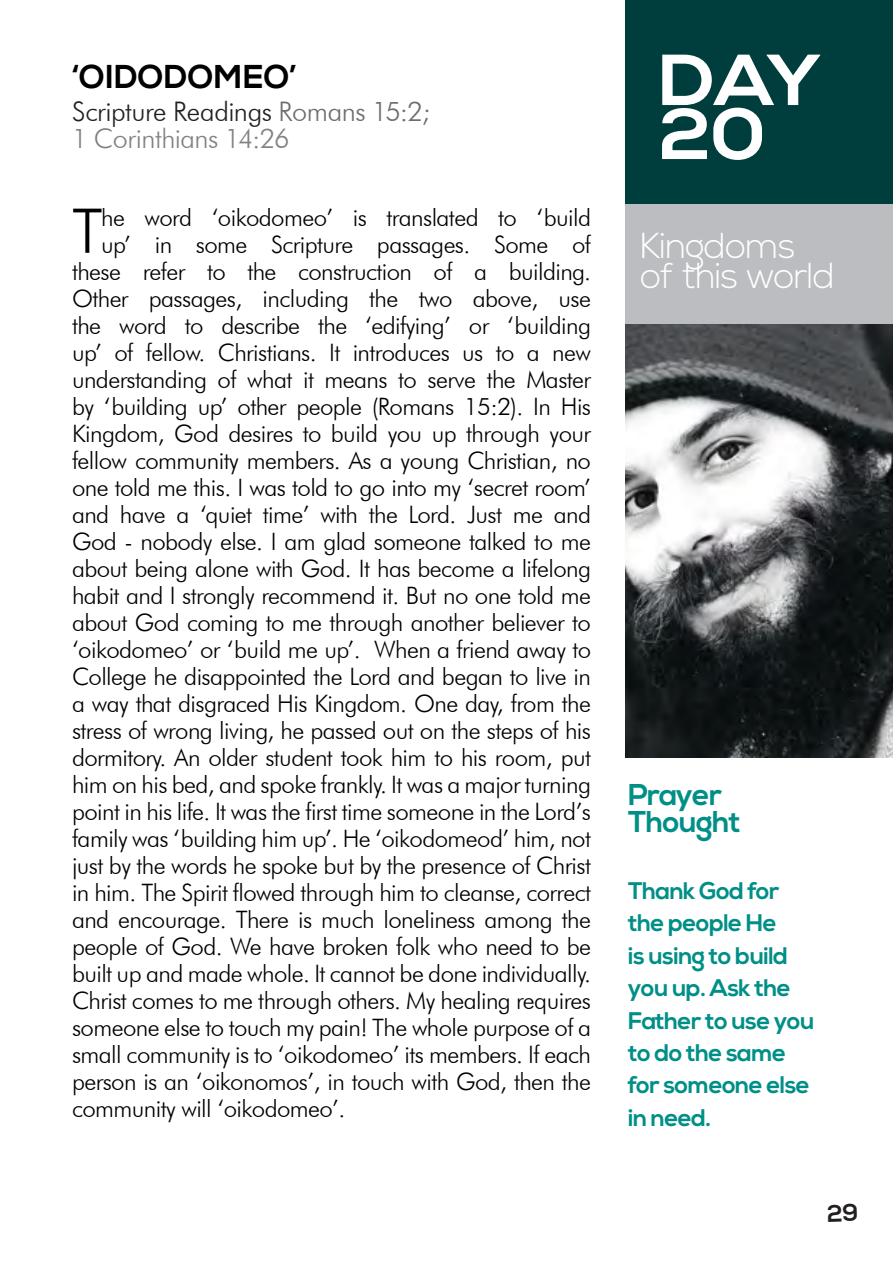
<style>
.page{position:relative;width:893px;height:1263px;background:#fff}
.page>*{position:absolute;margin:0;border:0;box-sizing:border-box;transform-origin:0 0}
.Day_Right{font:700 72px "Nexa";color:#fff;scale:1.1 1}
.Body_1st_Paragraph{font:300 61.8px "Futura BT";color:#000}
.Heading_2_-_Grey_blo{font:300 36px "Nexa";letter-spacing:-.025em;color:#fff}
.Heading_1{font:700 33px "Nexa";letter-spacing:.01em;color:#000}
.Prayer_Right_Heading{font:700 30px/27px "Nexa";letter-spacing:-.025em;color:#008f87}
.Heading_1_-_Scriptur{font:300 27px/27px "Futura BT";letter-spacing:-.02em;color:#231f20}
.Body_1st_Paragraph-2{font:300 24px "Futura BT";letter-spacing:-.025em;color:#000}
.Prayer_Right{font:700 24px/32.4px "Nexa";letter-spacing:-.025em;color:#008f87}
.s1{color:#6c6d70}
.s2{color:#808285}
</style>
<div class="page">
<div style="left:625px;top:0;width:268px;height:204px;background:#003d3d"></div>
<img style="left:625px;top:323px;width:268px;height:434px">
<div style="left:625px;top:204px;width:268px;height:119px;background:#bcbdc0"></div>
<p class="Heading_1" style="left:72px;top:57px;width:226px">‘OIDODOMEO’</p>
<p class="Heading_1_-_Scriptur" style="left:72px;top:97px;width:360px">Scripture Readings <span class="s1">Romans 15:2;<br></span><span class="s2">1 Corinthians 14:26</span></p>
<p class="Body_1st_Paragraph" style="left:72px;top:193px;width:32px">T</p>
<p class="Body_1st_Paragraph-2" style="left:101px;top:203px;width:491px">he word ‘oikodomeo’ is translated to ‘build</p>
<p class="Body_1st_Paragraph-2" style="left:101px;top:230px;width:491px">up’ in some Scripture passages. Some of</p>
<p class="Body_1st_Paragraph-2" style="left:72px;top:257px;width:521px">these refer to the construction of a building.</p>
<p class="Body_1st_Paragraph-2" style="left:72px;top:284px;width:521px">Other passages, including the two above, use</p>
<p class="Body_1st_Paragraph-2" style="left:72px;top:311px;width:521px">the word to describe the ‘edifying’ or ‘building</p>
<p class="Body_1st_Paragraph-2" style="left:72px;top:338px;width:521px">up’ of fellow. Christians. It introduces us to a new</p>
<p class="Body_1st_Paragraph-2" style="left:72px;top:365px;width:521px">understanding of what it means to serve the Master</p>
<p class="Body_1st_Paragraph-2" style="left:72px;top:392px;width:521px">by ‘building up’ other people (Romans 15:2). In His</p>
<p class="Body_1st_Paragraph-2" style="left:72px;top:419px;width:521px">Kingdom, God desires to build you up through your</p>
<p class="Body_1st_Paragraph-2" style="left:72px;top:446px;width:520px">fellow community members. As a young Christian, no</p>
<p class="Body_1st_Paragraph-2" style="left:72px;top:473px;width:520px">one told me this. I was told to go into my ‘secret room’</p>
<p class="Body_1st_Paragraph-2" style="left:72px;top:500px;width:520px">and have a ‘quiet time’ with the Lord. Just me and</p>
<p class="Body_1st_Paragraph-2" style="left:72px;top:527px;width:520px">God - nobody else. I am glad someone talked to me</p>
<p class="Body_1st_Paragraph-2" style="left:72px;top:554px;width:521px">about being alone with God. It has become a lifelong</p>
<p class="Body_1st_Paragraph-2" style="left:72px;top:581px;width:520px">habit and I strongly recommend it. But no one told me</p>
<p class="Body_1st_Paragraph-2" style="left:72px;top:608px;width:520px">about God coming to me through another believer to</p>
<p class="Body_1st_Paragraph-2" style="left:72px;top:635px;width:521px">‘oikodomeo’ or ‘build me up’. When a friend away to</p>
<p class="Body_1st_Paragraph-2" style="left:72px;top:662px;width:520px">College he disappointed the Lord and began to live in</p>
<p class="Body_1st_Paragraph-2" style="left:72px;top:689px;width:521px">a way that disgraced His Kingdom. One day, from the</p>
<p class="Body_1st_Paragraph-2" style="left:72px;top:716px;width:520px">stress of wrong living, he passed out on the steps of his</p>
<p class="Body_1st_Paragraph-2" style="left:72px;top:743px;width:521px">dormitory. An older student took him to his room, put</p>
<p class="Body_1st_Paragraph-2" style="left:72px;top:770px;width:520px">him on his bed, and spoke frankly. It was a major turning</p>
<p class="Body_1st_Paragraph-2" style="left:72px;top:797px;width:521px">point in his life. It was the first time someone in the Lord’s</p>
<p class="Body_1st_Paragraph-2" style="left:72px;top:824px;width:520px">family was ‘building him up’. He ‘oikodomeod’ him, not</p>
<p class="Body_1st_Paragraph-2" style="left:72px;top:851px;width:521px">just by the words he spoke but by the presence of Christ</p>
<p class="Body_1st_Paragraph-2" style="left:72px;top:878px;width:521px">in him. The Spirit flowed through him to cleanse, correct</p>
<p class="Body_1st_Paragraph-2" style="left:72px;top:905px;width:520px">and encourage. There is much loneliness among the</p>
<p class="Body_1st_Paragraph-2" style="left:72px;top:932px;width:520px">people of God. We have broken folk who need to be</p>
<p class="Body_1st_Paragraph-2" style="left:72px;top:959px;width:520px">built up and made whole. It cannot be done individually.</p>
<p class="Body_1st_Paragraph-2" style="left:72px;top:986px;width:521px">Christ comes to me through others. My healing requires</p>
<p class="Body_1st_Paragraph-2" style="left:72px;top:1013px;width:521px">someone else to touch my pain! The whole purpose of a</p>
<p class="Body_1st_Paragraph-2" style="left:72px;top:1040px;width:520px">small community is to ‘oikodomeo’ its members. If each</p>
<p class="Body_1st_Paragraph-2" style="left:72px;top:1067px;width:521px">person is an ‘oikonomos’, in touch with God, then the</p>
<p class="Body_1st_Paragraph-2" style="left:72px;top:1094px;width:275px">community will ‘oikodomeo’.</p>
<p class="Day_Right" style="left:659px;top:39px;width:149px">DAY</p>
<p class="Day_Right" style="left:659px;top:93px;width:99px">20</p>
<p class="Heading_2_-_Grey_blo" style="left:640px;top:225px;width:157px">Kingdoms</p>
<p class="Heading_2_-_Grey_blo" style="left:640px;top:255px;width:196px">of this world</p>
<p class="Prayer_Right_Heading" style="left:628px;top:783px;width:114px">Prayer<br>Thought</p>
<p class="Prayer_Right" style="left:628px;top:875px;width:188px">Thank God for the people He<br>is using to build you up. Ask the<br>Father to use you to do the same for someone else in need.</p>
</div>
